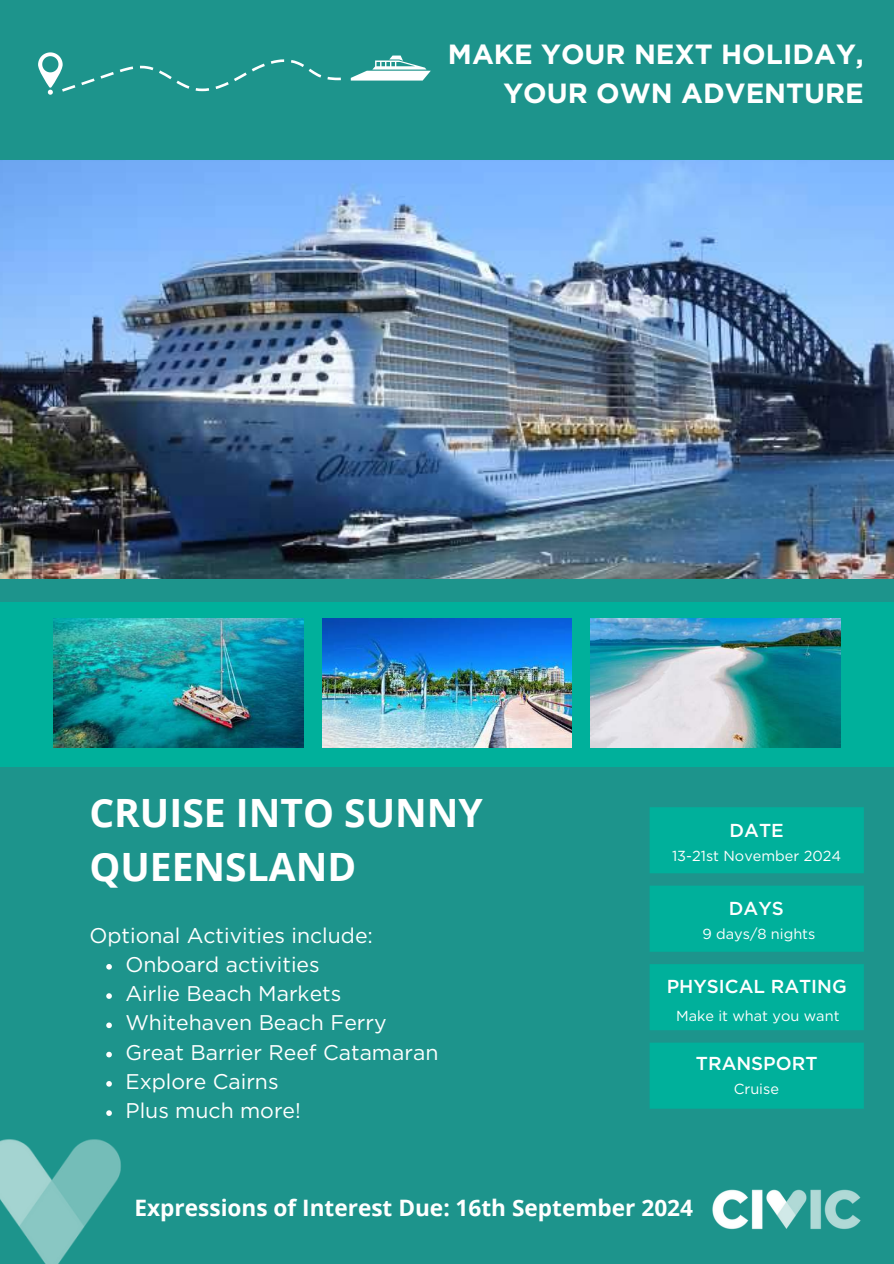
<style>
.page{position:relative;width:894px;height:1264px;background:#fff}
.page>*{position:absolute;margin:0;border:0;box-sizing:border-box;transform-origin:0 0}
.t1{font:700 39px/54px "Open Sans";color:#fff}
.t2{font:700 27.75px/38.2px "Gotham";color:#fff;text-align:right}
.t3{font:700 22.65px "Open Sans";color:#fff}
.t4{font:21.3px/29.2px "Gotham";color:#fff}
.t5{font:500 18.75px "Gotham";color:#fff}
.t6{font:14.55px "Gotham";color:#fff}
</style>
<div class="page">
<div style="left:0;top:0;width:893px;height:1263px;background:#1d948c"></div>
<div style="left:0;top:602px;width:893px;height:164px;background:#00b09b"></div>
<img style="left:0;top:160px;width:893px;height:418px">
<img style="left:54px;top:618px;width:250px;height:129px">
<img style="left:322px;top:618px;width:250px;height:129px">
<img style="left:590px;top:618px;width:249px;height:129px">
<svg style="left:649px;top:807px;width:214px;height:301px;background:#03ac99"></svg>
<img style="left:0;top:1139px;width:121px;height:124px">
<img style="left:712px;top:1189px;width:149px;height:41px">
<svg style="left:350px;top:56px;width:80px;height:25px"></svg>
<svg style="left:38px;top:52px;width:303px;height:43px"></svg>
<svg style="left:106px;top:964px;width:6px;height:5px"></svg>
<svg style="left:106px;top:993px;width:6px;height:5px"></svg>
<svg style="left:106px;top:1022px;width:6px;height:6px"></svg>
<svg style="left:106px;top:1051px;width:6px;height:6px"></svg>
<svg style="left:106px;top:1081px;width:6px;height:5px"></svg>
<svg style="left:106px;top:1110px;width:6px;height:5px"></svg>
<h2 class="t2" style="left:448px;top:35px;width:417px">MAKE YOUR NEXT HOLIDAY,<br>YOUR OWN ADVENTURE</h2>
<h1 class="t1" style="left:89px;top:784px;width:395px">CRUISE INTO SUNNY<br>QUEENSLAND</h1>
<p class="t4" style="left:125px;top:920px;width:314px;text-indent:-36px">Optional Activities include:<br>Onboard activities<br>Airlie Beach Markets<br>Whitehaven Beach Ferry<br>Great Barrier Reef Catamaran<br>Explore Cairns<br>Plus much more!</p>
<p class="t5" style="left:729px;top:819px;width:56px">DATE</p>
<p class="t6" style="left:672px;top:848px;width:171px">13-21st November 2024</p>
<p class="t5" style="left:728px;top:897px;width:56px">DAYS</p>
<p class="t6" style="left:702px;top:925px;width:114px">9 days/8 nights</p>
<p class="t5" style="left:666px;top:975px;width:181px">PHYSICAL RATING</p>
<p class="t6" style="left:676px;top:1007px;width:165px">Make it what you want</p>
<p class="t5" style="left:695px;top:1052px;width:123px">TRANSPORT</p>
<p class="t6" style="left:733px;top:1080px;width:47px">Cruise</p>
<p class="t3" style="left:134px;top:1191px;width:560px">Expressions of Interest Due: 16th September 2024</p>
</div>
